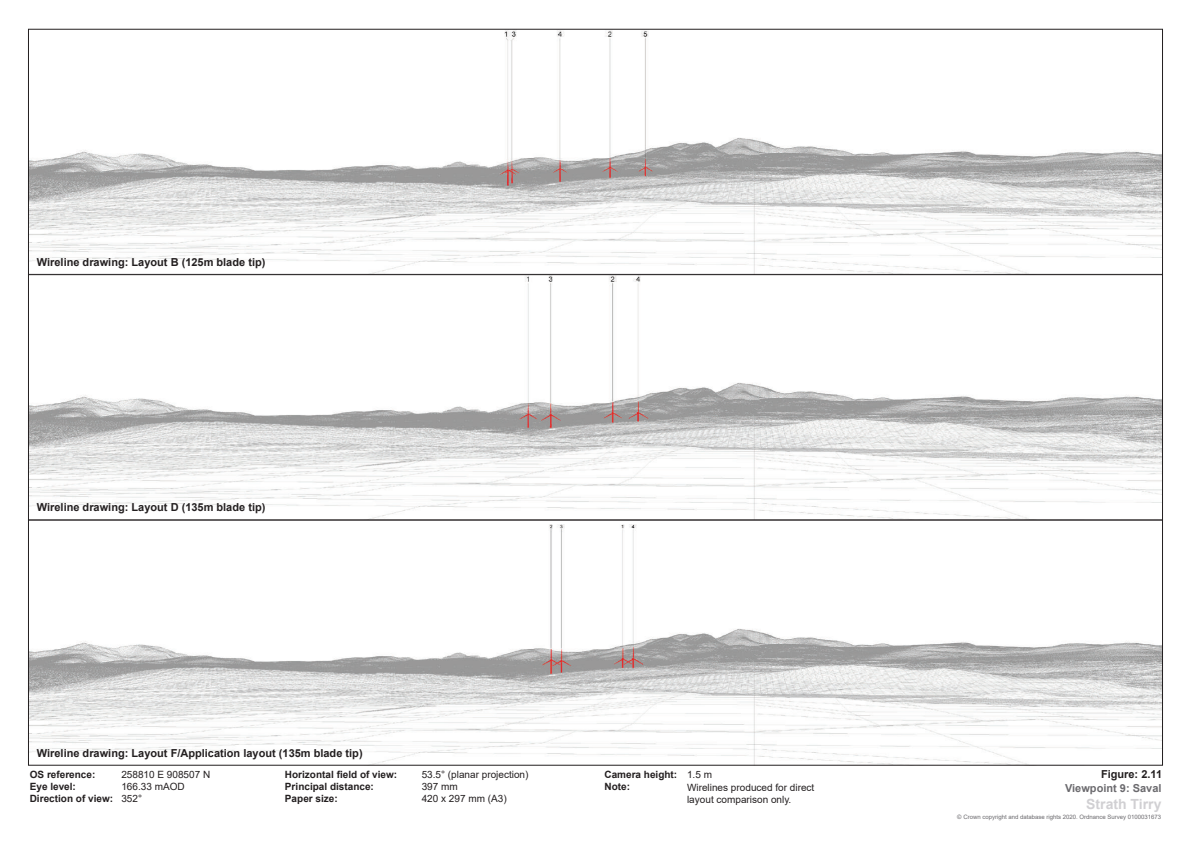
<style>
.page{position:relative;width:1191px;height:842px;background:#fff}
.page>*{position:absolute;margin:0;border:0;box-sizing:border-box;transform-origin:0 0}
.t1{font:700 14px "Arial";color:#d1d0d3}
.t2{font:700 11px "Arial";color:#231f20}
.t3{font:700 11px "Arial";color:#6b6a6e}
.t4{font:10px/12.2px "Arial";color:#231f20}
.t5{font:700 10px/12px "Arial";color:#231f20}
.t6{font:6px "Arial";color:#6b6a6e}
</style>
<div class="page">
<img style="left:30px;top:31px;width:1130px;height:732px">
<p class="t2" style="left:37px;top:256px;width:230px">Wireline drawing: Layout B (125m blade tip)</p>
<p class="t2" style="left:37px;top:501px;width:230px">Wireline drawing: Layout D (135m blade tip)</p>
<p class="t2" style="left:37px;top:747px;width:327px">Wireline drawing: Layout F/Application layout (135m blade tip)</p>
<p class="t4" style="left:121px;top:792px;width:22px">352°</p>
<p class="t5" style="left:285px;top:768px;width:114px">Horizontal field of view:<br>Principal distance:<br>Paper size:</p>
<p class="t4" style="left:422px;top:768px;width:108px">53.5° (planar projection)<br>397 mm<br>420 x 297 mm (A3)</p>
<p class="t4" style="left:687px;top:768px;width:129px;line-height:12.9px">1.5 m<br>Wirelines produced for direct</p>
<p class="t5" style="left:30px;top:768px;width:85px">OS reference:<br>Eye level:<br>Direction of view:</p>
<p class="t5" style="left:604px;top:768px;width:74px">Camera height:<br>Note:</p>
<p class="t4" style="left:121px;top:768px;width:90px">258810 E 908507 N</p>
<p class="t4" style="left:121px;top:780px;width:65px">166.33 mAOD</p>
<p class="t4" style="left:687px;top:793px;width:106px">layout comparison only.</p>
<p class="t2" style="left:1101px;top:768px;width:63px">Figure: 2.11</p>
<p class="t3" style="left:1065px;top:782px;width:98px">Viewpoint 9: Saval</p>
<p class="t1" style="left:1086px;top:796px;width:77px">Strath Tirry</p>
<p class="t6" style="left:957px;top:813px;width:205px">© Crown copyright and database rights 2020. Ordnance Survey 0100031673</p>
</div>
